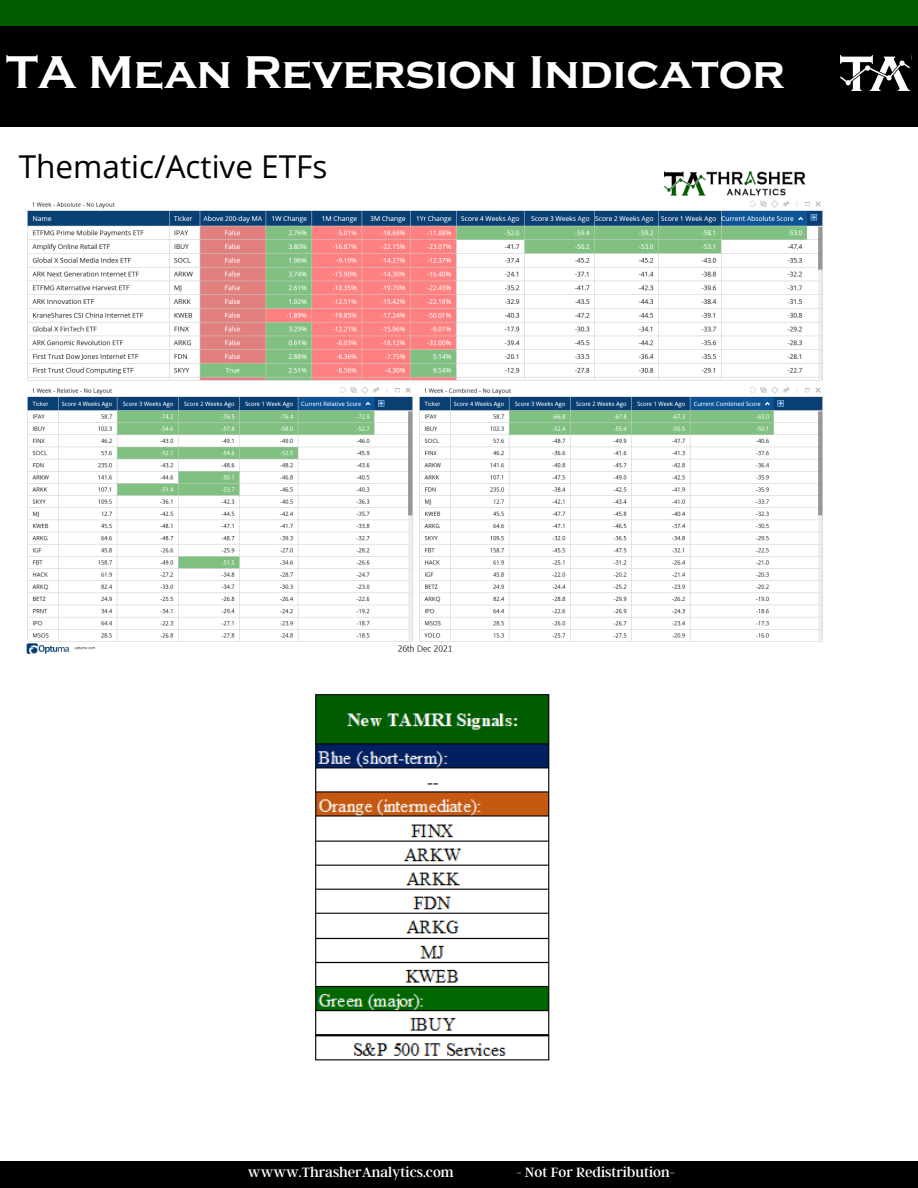
<style>
.page{position:relative;width:918px;height:1188px;background:#fff}
.page>*{position:absolute;margin:0;border:0;box-sizing:border-box;transform-origin:0 0}
.t1{font:700 47.25px "Copperplate Gothic";color:#fff}
.t2{font:31.5px "Open Sans";color:#000}
.t3{font:15px "Argent CF";color:#fff}
</style>
<div class="page">
<div style="left:0;top:0;width:918px;height:27px;background:#005c00"></div>
<div style="left:0;top:1162px;width:918px;height:26px;background:#000"></div>
<div style="left:0;top:26px;width:918px;height:101px;background:#000"></div>
<img style="left:840px;top:56px;width:70px;height:35px">
<img style="left:26px;top:171px;width:797px;height:483px">
<img style="left:315px;top:694px;width:235px;height:367px">
<h1 class="t1" style="left:6px;top:46px;width:780px">TA Mean Reversion Indicator</h1>
<h2 class="t2" style="left:19px;top:144px;width:310px">Thematic/Active ETFs</h2>
<p class="t3" style="left:248px;top:1162px;width:207px">wwww.ThrasherAnalytics.com</p>
<p class="t3" style="left:516px;top:1162px;width:160px">- Not For Redistribution-</p>
</div>
